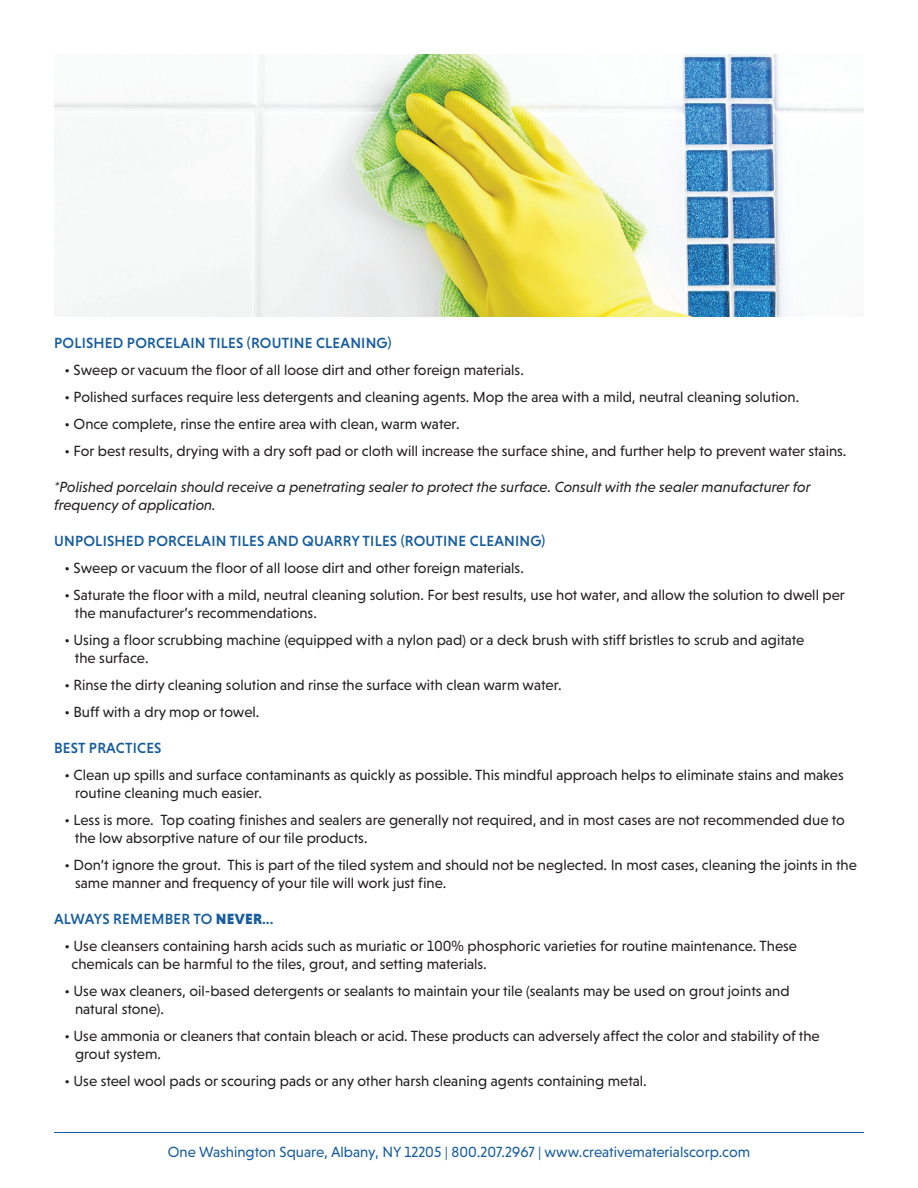
<style>
.page{position:relative;width:918px;height:1188px;background:#fff}
.page>*{position:absolute;margin:0;border:0;box-sizing:border-box;transform-origin:0 0}
.t1{font:15px/18px "Niveau Grotesk";color:#231f20}
.t2{font:500 15px "Niveau Grotesk";letter-spacing:.015em;color:#175d9e}
.t3{font:italic 15px/18px "Niveau Grotesk";color:#231f20}
.t4{font:15px "Niveau Grotesk";color:#175d9e}
.s1{font-weight:900}
</style>
<div class="page">
<hr style="left:54px;top:1132px;width:810px;height:1px;background:#175d9e">
<img style="left:54px;top:54px;width:810px;height:263px">
<p class="t2" style="left:54px;top:334px;width:339px">POLISHED PORCELAIN TILES (ROUTINE CLEANING)</p>
<p class="t1" style="left:65px;top:360px;width:461px">• Sweep or vacuum the floor of all loose dirt and other foreign materials.</p>
<p class="t1" style="left:65px;top:387px;width:736px">• Polished surfaces require less detergents and cleaning agents. Mop the area with a mild, neutral cleaning solution.</p>
<p class="t1" style="left:65px;top:414px;width:397px">• Once complete, rinse the entire area with clean, warm water.</p>
<p class="t1" style="left:65px;top:441px;width:783px">• For best results, drying with a dry soft pad or cloth will increase the surface shine, and further help to prevent water stains.</p>
<p class="t3" style="left:54px;top:477px;width:758px">*Polished porcelain should receive a penetrating sealer to protect the surface. Consult with the sealer manufacturer for frequency of application.</p>
<p class="t2" style="left:54px;top:532px;width:493px">UNPOLISHED PORCELAIN TILES AND QUARRY TILES (ROUTINE CLEANING)</p>
<p class="t1" style="left:65px;top:558px;width:461px">• Sweep or vacuum the floor of all loose dirt and other foreign materials.</p>
<p class="t1" style="left:75px;top:585px;width:772px;text-indent:-10px">• Saturate the floor with a mild, neutral cleaning solution. For best results, use hot water, and allow the solution to dwell per the manufacturer’s recommendations.</p>
<p class="t1" style="left:75px;top:630px;width:731px;text-indent:-10px">• Using a floor scrubbing machine (equipped with a nylon pad) or a deck brush with stiff bristles to scrub and agitate the surface.</p>
<p class="t1" style="left:65px;top:675px;width:499px">• Rinse the dirty cleaning solution and rinse the surface with clean warm water.</p>
<p class="t1" style="left:65px;top:702px;width:196px">• Buff with a dry mop or towel.</p>
<p class="t2" style="left:54px;top:739px;width:109px">BEST PRACTICES</p>
<p class="t1" style="left:75px;top:765px;width:770px;text-indent:-11px">• Clean up spills and surface contaminants as quickly as possible. This mindful approach helps to eliminate stains and makes routine cleaning much easier.</p>
<p class="t1" style="left:75px;top:810px;width:772px;text-indent:-10px">• Less is more. Top coating finishes and sealers are generally not required, and in most cases are not recommended due to the low absorptive nature of our tile products.</p>
<p class="t1" style="left:75px;top:855px;width:783px;text-indent:-11px">• Don’t ignore the grout. This is part of the tiled system and should not be neglected. In most cases, cleaning the joints in the same manner and frequency of your tile will work just fine.</p>
<p class="t2" style="left:54px;top:910px;width:221px">ALWAYS REMEMBER TO <span class="s1">NEVER</span>...</p>
<p class="t1" style="left:72px;top:936px;width:727px;text-indent:-7px">• Use cleansers containing harsh acids such as muriatic or 100% phosphoric varieties for routine maintenance. These chemicals can be harmful to the tiles, grout, and setting materials.</p>
<p class="t1" style="left:75px;top:981px;width:716px;text-indent:-11px">• Use wax cleaners, oil-based detergents or sealants to maintain your tile (sealants may be used on grout joints and natural stone).</p>
<p class="t1" style="left:75px;top:1026px;width:746px;text-indent:-11px">• Use ammonia or cleaners that contain bleach or acid. These products can adversely affect the color and stability of the grout system.</p>
<p class="t1" style="left:65px;top:1071px;width:584px">• Use steel wool pads or scouring pads or any other harsh cleaning agents containing metal.</p>
<p class="t4" style="left:168px;top:1144px;width:584px">One Washington Square, Albany, NY 12205 | 800.207.2967 | www.creativematerialscorp.com</p>
</div>
